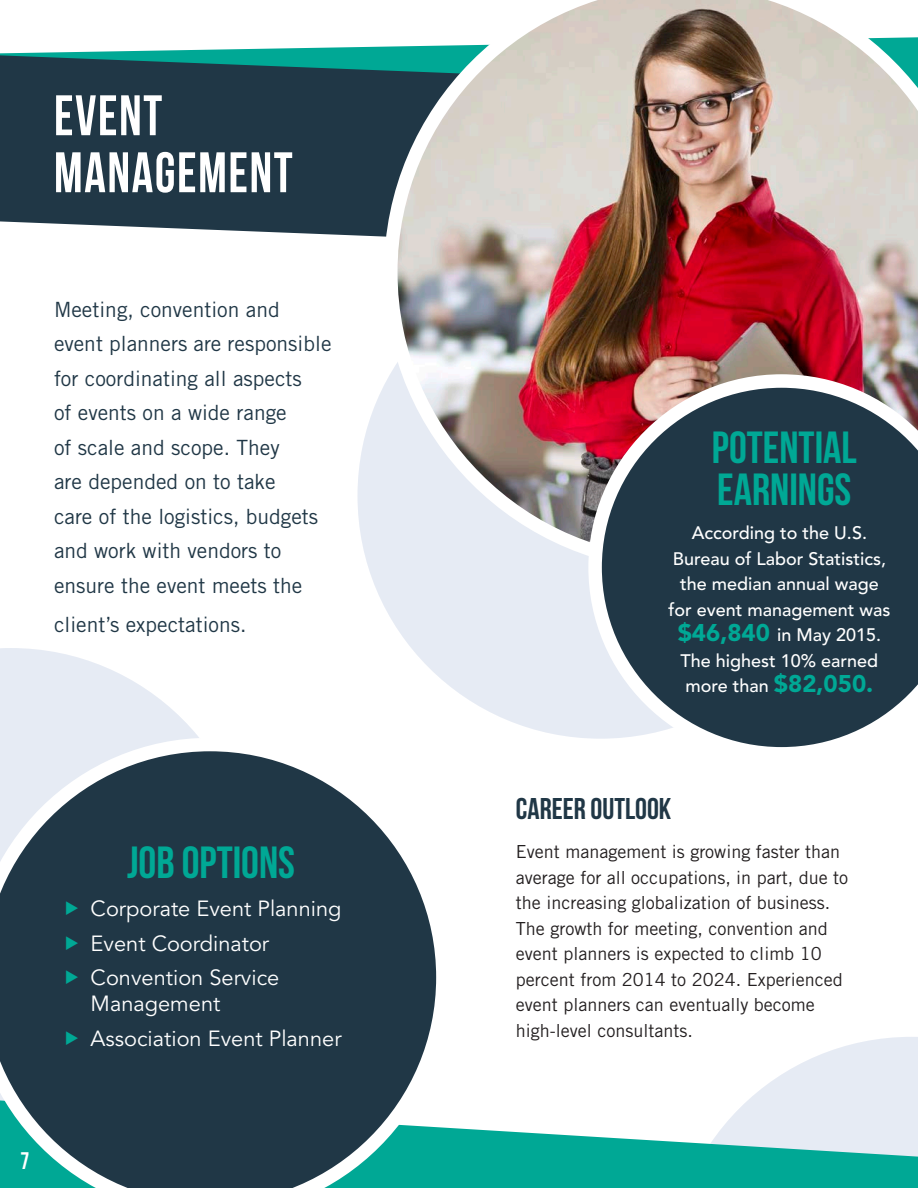
<style>
.page{position:relative;width:918px;height:1188px;background:#fff}
.page>*{position:absolute;margin:0;border:0;box-sizing:border-box;transform-origin:0 0}
.t1{font:700 57px/57px "Bebas Neue";letter-spacing:.03em;color:#fff;scale:.93 1}
.Intro_Title{font:700 45px/42px "Bebas Neue";color:#00a895}
.Intro_Title-2{font:700 30px "Bebas Neue";color:#203746}
.t2{font:700 24px "Bebas Neue";color:#fff;scale:.93 1}
.t3{font:21.75px/26.2px "Avenir LT Std";color:#fff}
.Text_Black{font:21px/34.5px "Trade Gothic";color:#203746}
.Text_Black-2{font:18px/25.5px "Trade Gothic";color:#231f20}
.Intro_Title-3{font:500 18px/25.5px "Avenir LT Std";color:#fff;text-align:center}
.s1{font-weight:900;font-size:24px;color:#00a895}
</style>
<div class="page">
<svg style="left:0;top:648px;width:199px;height:90px;fill:#e6ebf4"></svg>
<svg style="left:749px;top:1037px;width:169px;height:63px"></svg>
<div style="left:357px;top:253px;width:486px;height:486px;background:#e6ebf4;border-radius:50%"></div>
<svg style="left:0;top:46px;width:384px;height:9px;fill:#00a895"></svg>
<svg style="left:450px;top:1100px;width:468px;height:88px;fill:#00a895"></svg>
<svg style="left:0;top:55px;width:384px;height:182px;background:#284451"></svg>
<img style="left:384px;top:0;width:534px;height:556px">
<svg style="left:0;top:738px;width:450px;height:450px;background:#455e69"></svg>
<svg style="left:588px;top:374px;width:330px;height:374px;background:#505764"></svg>
<svg style="left:66px;top:901px;width:12px;height:14px"></svg>
<svg style="left:66px;top:936px;width:12px;height:14px"></svg>
<svg style="left:66px;top:970px;width:12px;height:14px"></svg>
<svg style="left:66px;top:1031px;width:12px;height:14px"></svg>
<p class="t1" style="left:54px;top:86px;width:258px">EVENT<br>MANAGEMENT</p>
<p class="Text_Black" style="left:54px;top:292px;width:279px">Meeting, convention and event planners are responsible for coordinating all aspects<br>of events on a wide range<br>of scale and scope. They<br>are depended on to take<br>care of the logistics, budgets and work with vendors to ensure the event meets the</p>
<p class="Text_Black" style="left:54px;top:607px;width:194px">client’s expectations.</p>
<p class="t2" style="left:21px;top:1148px;width:11px">7</p>
<p class="Intro_Title" style="left:127px;top:841px;width:170px">JOB OPTIONS</p>
<p class="t3" style="left:91px;top:896px;width:252px">Corporate Event Planning</p>
<p class="t3" style="left:91px;top:931px;width:180px">Event Coordinator</p>
<p class="t3" style="left:91px;top:965px;width:190px">Convention Service<br>Management</p>
<p class="t3" style="left:91px;top:1026px;width:252px">Association Event Planner</p>
<p class="Intro_Title" style="left:712px;top:426px;width:146px">POTENTIAL<br>EARNINGS</p>
<p class="Intro_Title-3" style="left:668px;top:520px;width:224px">According to the U.S.<br>Bureau of Labor Statistics, the median annual wage for event management was <span class="s1">$46,840</span> in May 2015.<br>The highest 10% earned more than <span class="s1">$82,050.</span></p>
<p class="Intro_Title-2" style="left:516px;top:792px;width:157px">CAREER OUTLOOK</p>
<p class="Text_Black-2" style="left:516px;top:839px;width:334px">Event management is growing faster than average for all occupations, in part, due to the increasing globalization of business.<br>The growth for meeting, convention and event planners is expected to climb 10 percent from 2014 to 2024. Experienced event planners can eventually become high-level consultants.</p>
</div>
